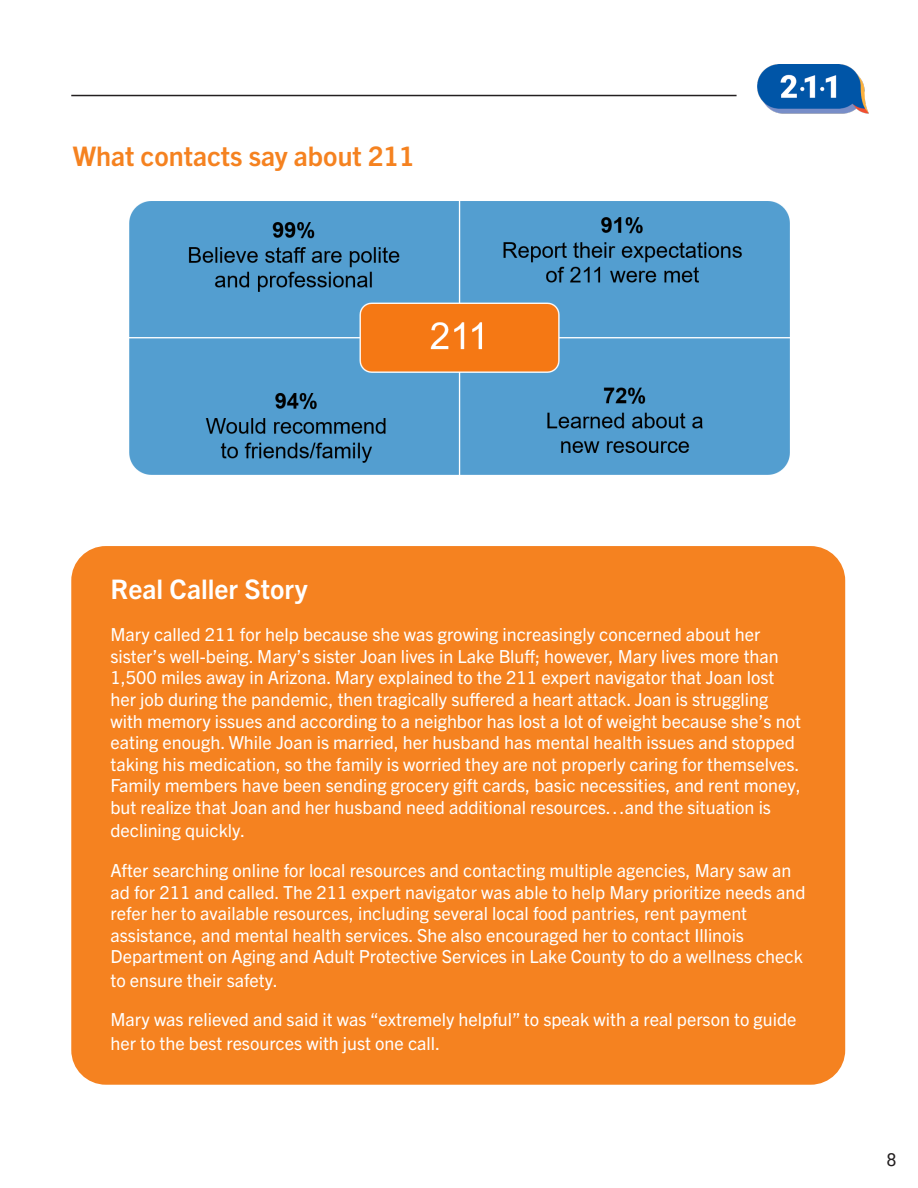
<style>
.page{position:relative;width:918px;height:1188px;background:#fff}
.page>*{position:absolute;margin:0;border:0;box-sizing:border-box;transform-origin:0 0}
.t1{font:700 27px "Trade Gothic Next LT Pro";color:#f58220}
.t2{font:700 27px "Trade Gothic Next LT Pro";color:#fff}
.t3{font:18px/21.6px "Trade Gothic Next LT Pro";color:#fff}
.t4{font:18px "Roboto";color:#231f20}
</style>
<div class="page">
<hr style="left:71px;top:95px;width:666px;height:1px;background:#231f20">
<img style="left:757px;top:64px;width:111px;height:50px">
<img style="left:129px;top:201px;width:661px;height:274px">
<div style="left:71px;top:546px;width:774px;height:539px;background:#f58220;border-radius:35px"></div>
<p class="t1" style="left:73px;top:137px;width:343px">What contacts say about 211</p>
<p class="t2" style="left:110px;top:570px;width:199px">Real Caller Story</p>
<p class="t3" style="left:110px;top:623px;width:692px">Mary called 211 for help because she was growing increasingly concerned about her sister’s well-being. Mary’s sister Joan lives in Lake Bluff; however, Mary lives more than 1,500 miles away in Arizona. Mary explained to the 211 expert navigator that Joan lost her job during the pandemic, then tragically suffered a heart attack. Joan is struggling with memory issues and according to a neighbor has lost a lot of weight because she’s not eating enough. While Joan is married, her husband has mental health issues and stopped taking his medication, so the family is worried they are not properly caring for themselves.<br>Family members have been sending grocery gift cards, basic necessities, and rent money, but realize that Joan and her husband need additional resources…and the situation is</p>
<p class="t3" style="left:110px;top:819px;width:136px">declining quickly.</p>
<p class="t3" style="left:110px;top:859px;width:697px">After searching online for local resources and contacting multiple agencies, Mary saw an ad for 211 and called. The 211 expert navigator was able to help Mary prioritize needs and refer her to available resources, including several local food pantries, rent payment assistance, and mental health services. She also encouraged her to contact Illinois Department on Aging and Adult Protective Services in Lake County to do a wellness check</p>
<p class="t3" style="left:110px;top:968px;width:169px">to ensure their safety.</p>
<p class="t3" style="left:110px;top:1007px;width:688px;line-height:23.4px">Mary was relieved and said it was “extremely helpful” to speak with a real person to guide her to the best resources with just one call.</p>
<p class="t4" style="left:886px;top:1147px;width:12px">8</p>
</div>
